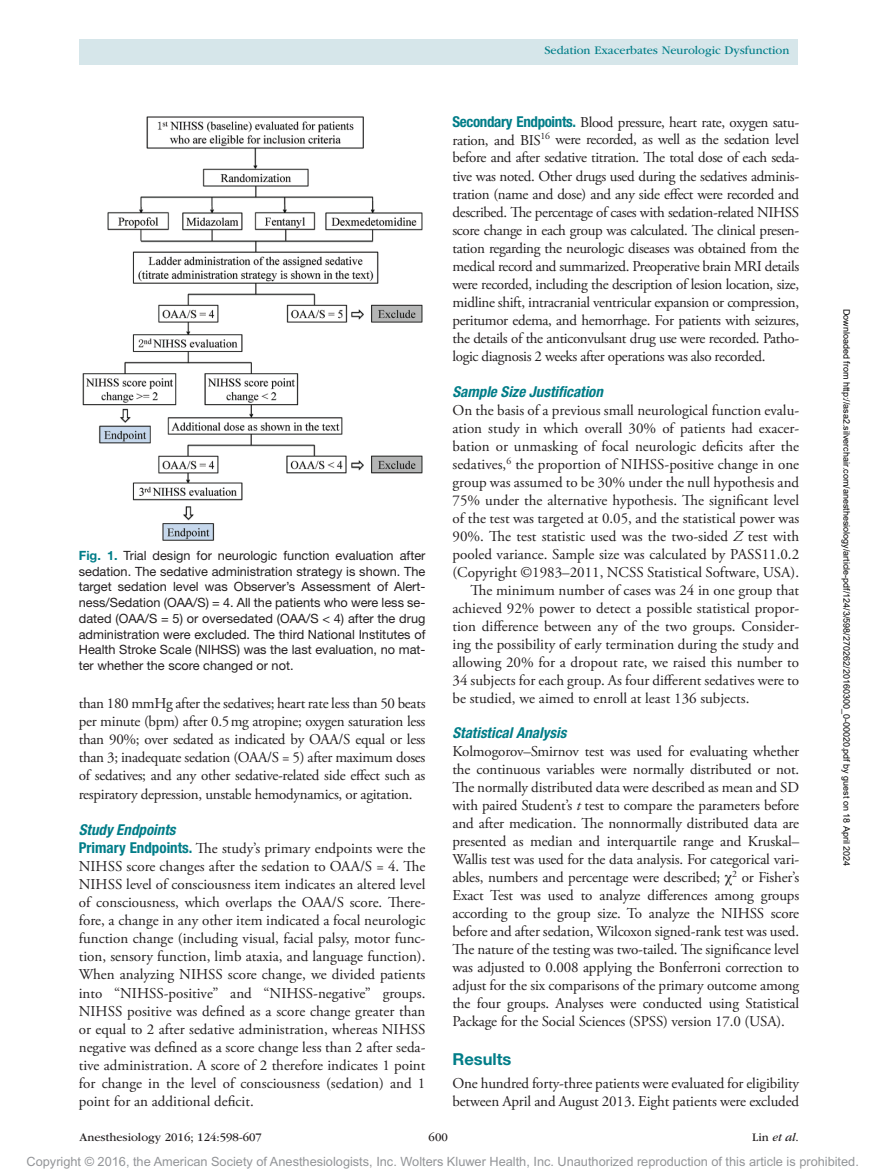
<style>
.page{position:relative;width:878px;height:1175px;background:#fff}
.page>*{position:absolute;margin:0;border:0;box-sizing:border-box;transform-origin:0 0}
.t1{font:700 16.5px "Helvetica Neue LT Std";color:#007d88}
.t2{font:15px/18px "Adobe Garamond Pro";color:#231f20;text-align:justify}
.t3{font:italic 700 condensed 15px "Helvetica Neue LT Std";color:#007d88}
.t4{font:12.75px/15.8px "Helvetica Neue LT Std";color:#231f20;text-align:justify}
.t5{font:12.75px "Arial MT Std";color:#939598}
.t6{font:12px "ITC Garamond Std";color:#231f20}
.t7{font:12px "ITC Garamond Std";color:#007d88}
.t8{font:9px "Arial";color:#000}
.s1{font-weight:700;color:#007d88}
.s2{font-family:"Helvetica Neue LT Std";font-weight:700;font-stretch:condensed;color:#007d88}
.s3{font-style:italic}
.s4{font-family:"Gandhari Unicode"}
</style>
<div class="page">
<div style="left:79px;top:39px;width:718px;height:25px;background:#d6e6ea"></div>
<img style="left:82px;top:116px;width:341px;height:425px">
<p class="t4" style="left:79px;top:547px;width:348px"><span class="s1">Fig. 1.</span> Trial design for neurologic function evaluation after sedation. The sedative administration strategy is shown. The target sedation level was Observer’s Assessment of Alert&shy;ness/Sedation (OAA/S) = 4. All the patients who were less se&shy;dated (OAA/S = 5) or oversedated (OAA/S &lt; 4) after the drug administration were excluded. The third National Institutes of Health Stroke Scale (NIHSS) was the last evaluation, no mat&shy;ter whether the score changed or not.</p>
<p class="t2" style="left:79px;top:694px;width:348px">than 180 mmHg after the sedatives; heart rate less than 50 beats per minute (bpm) after 0.5mg atropine; oxygen saturation less than 90%; over sedated as indicated by OAA/S equal or less than 3; inadequate sedation (OAA/S = 5) after maximum doses of sedatives; and any other sedative-related side effect such as respiratory depression, unstable hemodynamics, or agitation.</p>
<p class="t3" style="left:79px;top:820px;width:98px">Study Endpoints</p>
<p class="t2" style="left:79px;top:839px;width:348px"><span class="s2">Primary Endpoints.</span> The study’s primary endpoints were the NIHSS score changes after the sedation to OAA/S = 4. The NIHSS level of consciousness item indicates an altered level of consciousness, which overlaps the OAA/S score. There&shy;fore, a change in any other item indicated a focal neurologic function change (including visual, facial palsy, motor func&shy;tion, sensory function, limb ataxia, and language function).<br>When analyzing NIHSS score change, we divided patients into “NIHSS-positive” and “NIHSS-negative” groups.<br>NIHSS positive was defined as a score change greater than or equal to 2 after sedative administration, whereas NIHSS negative was defined as a score change less than 2 after seda&shy;tive administration. A score of 2 therefore indicates 1 point for change in the level of consciousness (sedation) and 1 point for an additional deficit.</p>
<p class="t7" style="left:544px;top:44px;width:246px">Sedation Exacerbates Neurologic Dysfunction</p>
<p class="t2" style="left:452px;top:113px;width:348px"><span class="s2">Secondary Endpoints.</span> Blood pressure, heart rate, oxygen satu&shy;ration, and BIS<sup>16</sup> were recorded, as well as the sedation level before and after sedative titration. The total dose of each seda&shy;tive was noted. Other drugs used during the sedatives adminis&shy;tration (name and dose) and any side effect were recorded and described. The percentage of cases with sedation-related NIHSS score change in each group was calculated. The clinical presen&shy;tation regarding the neurologic diseases was obtained from the medical record and summarized. Preoperative brain MRI details were recorded, including the description of lesion location, size, midline shift, intracranial ventricular expansion or compression, peritumor edema, and hemorrhage. For patients with seizures, the details of the anticonvulsant drug use were recorded. Patho&shy;logic diagnosis 2 weeks after operations was also recorded.</p>
<p class="t3" style="left:452px;top:382px;width:152px">Sample Size Justification</p>
<p class="t2" style="left:452px;top:401px;width:348px">On the basis of a previous small neurological function evalu-</p>
<p class="t2" style="left:452px;top:419px;width:348px">ation study in which overall 30% of patients had exacer-</p>
<p class="t2" style="left:452px;top:437px;width:348px">bation or unmasking of focal neurologic deficits after the</p>
<p class="t2" style="left:452px;top:456px;width:348px">sedatives,<sup>6</sup> the proportion of NIHSS-positive change in one</p>
<p class="t2" style="left:452px;top:474px;width:348px">group was assumed to be 30% under the null hypothesis and</p>
<p class="t2" style="left:452px;top:492px;width:348px">75% under the alternative hypothesis. The significant level</p>
<p class="t2" style="left:452px;top:510px;width:348px">of the test was targeted at 0.05, and the statistical power was</p>
<p class="t2" style="left:452px;top:528px;width:348px">90%. The test statistic used was the two-sided <span class="s3">Z</span> test with</p>
<p class="t2" style="left:452px;top:546px;width:348px">pooled variance. Sample size was calculated by PASS11.0.2</p>
<p class="t2" style="left:452px;top:564px;width:348px">(Copyright ©1983–2011, NCSS Statistical Software, USA).</p>
<p class="t2" style="left:470px;top:582px;width:330px">The minimum number of cases was 24 in one group that</p>
<p class="t2" style="left:452px;top:600px;width:348px">achieved 92% power to detect a possible statistical propor-</p>
<p class="t2" style="left:452px;top:618px;width:348px">tion difference between any of the two groups. Consider-</p>
<p class="t2" style="left:452px;top:636px;width:348px">ing the possibility of early termination during the study and</p>
<p class="t2" style="left:452px;top:654px;width:348px">allowing 20% for a dropout rate, we raised this number to</p>
<p class="t2" style="left:452px;top:672px;width:348px">34 subjects for each group. As four different sedatives were to</p>
<p class="t2" style="left:452px;top:690px;width:298px">be studied, we aimed to enroll at least 136 subjects.</p>
<p class="t3" style="left:452px;top:723px;width:115px">Statistical Analysis</p>
<p class="t2" style="left:452px;top:742px;width:348px">Kolmogorov–Smirnov test was used for evaluating whether the continuous variables were normally distributed or not.<br>The normally distributed data were described as mean and SD with paired Student’s <span class="s3">t</span> test to compare the parameters before and after medication. The nonnormally distributed data are presented as median and interquartile range and Kruskal– Wallis test was used for the data analysis. For categorical vari&shy;ables, numbers and percentage were described; <span class="s4">χ</span><sup>2</sup> or Fisher’s Exact Test was used to analyze differences among groups according to the group size. To analyze the NIHSS score before and after sedation, Wilcoxon signed-rank test was used.<br>The nature of the testing was two-tailed. The significance level was adjusted to 0.008 applying the Bonferroni correction to adjust for the six comparisons of the primary outcome among the four groups. Analyses were conducted using Statistical Package for the Social Sciences (SPSS) version 17.0 (USA).</p>
<p class="t1" style="left:452px;top:1049px;width:60px">Results</p>
<p class="t2" style="left:452px;top:1074px;width:348px">One hundred forty-three patients were evaluated for eligibility between April and August 2013. Eight patients were excluded</p>
<p class="t6" style="left:80px;top:1130px;width:184px">Anesthesiology 2016; 124:598-607</p>
<p class="t6" style="left:428px;top:1130px;width:21px">600</p>
<p class="t6" style="left:752px;top:1130px;width:48px">Lin <span class="s3">et al</span>.</p>
<p class="t8" style="left:850px;top:309px;width:559px;rotate:90deg">Downloaded from http://asa2.silverchair.com/anesthesiology/article-pdf/124/3/598/270262/20160300_0-00020.pdf by guest on 18 April 2024</p>
<p class="t5" style="left:27px;top:1154px;width:833px">Copyright © 2016, the American Society of Anesthesiologists, Inc. Wolters Kluwer Health, Inc. Unauthorized reproduction of this article is prohibited.</p>
</div>
